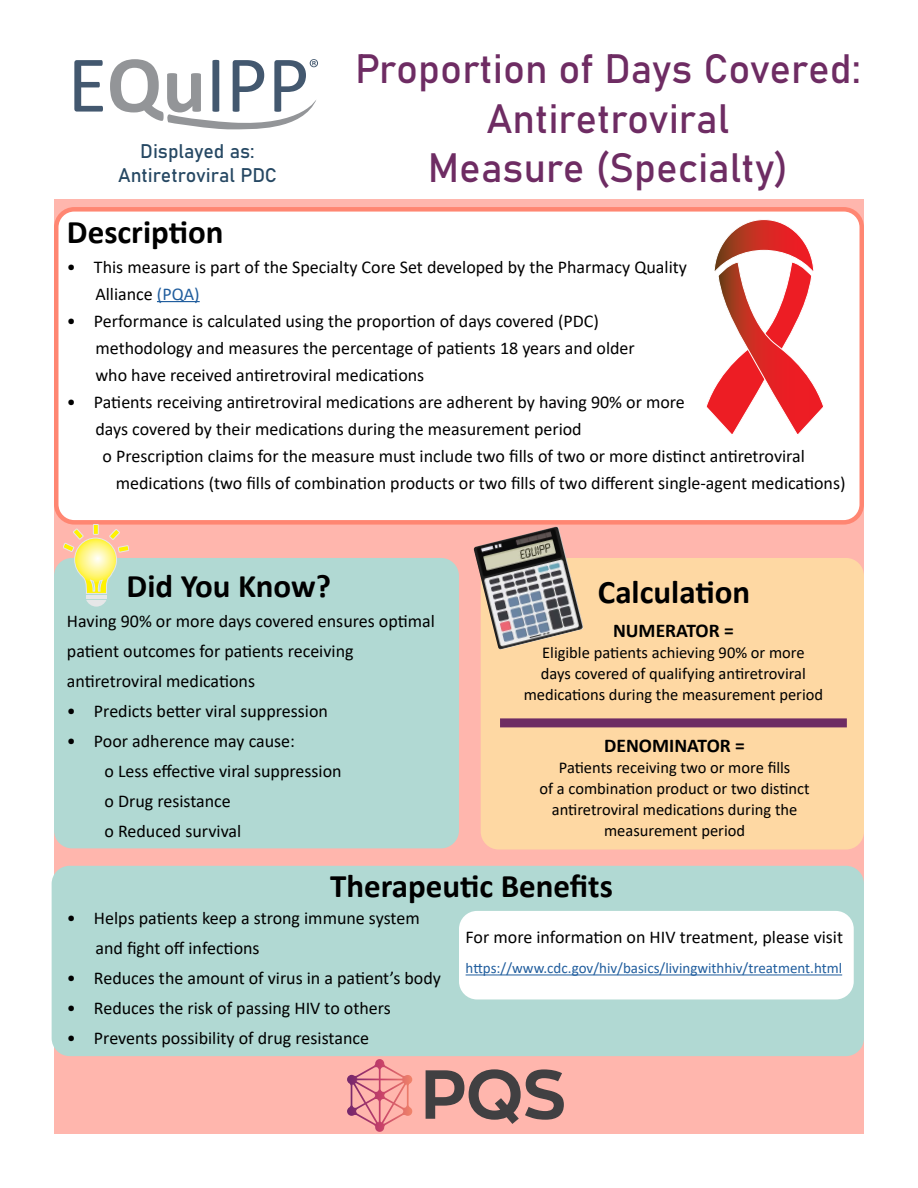
<style>
.page{position:relative;width:918px;height:1188px;background:#fff}
.page>*{position:absolute;margin:0;border:0;box-sizing:border-box;transform-origin:0 0}
.t1{font:40.5px/49.5px "Bahnschrift";color:#6e2c63;text-align:center}
.t2{font:700 33px "Calibri";color:#000}
.t3{font:19.5px/24px "Bahnschrift";color:#264863;text-align:center}
.t4{font:700 19.5px "Calibri";color:#000}
.t5{font:18px/30px "Calibri";color:#000}
.t6{font:16.5px/21px "Calibri";color:#000;text-align:center}
.t7{font:15px "Calibri";color:#215e9e}
.s1{color:#215e9e}
</style>
<div class="page">
<div style="left:54px;top:200px;width:810px;height:934px;background:#ffb6ad"></div>
<div style="left:56px;top:209px;width:806px;height:313px;background:#fff;border-radius:18px"></div>
<div style="left:54px;top:207px;width:810px;height:318px;border:4px solid #ff8672;border-radius:18px"></div>
<hr style="left:157px;top:301px;width:43px;height:1px;background:#215e9e">
<div style="left:54px;top:558px;width:405px;height:290px;background:#b1d9d3;border-radius:18px"></div>
<div style="left:481px;top:558px;width:383px;height:292px;background:#fed8a3;border-radius:18px"></div>
<div style="left:500px;top:718px;width:347px;height:9px;background:#6e2c63"></div>
<div style="left:52px;top:866px;width:812px;height:190px;background:#b1d9d3;border-radius:18px"></div>
<svg style="left:706px;top:219px;width:118px;height:215px"></svg>
<hr style="left:86px;top:596px;width:20px;height:3px;background:#e6e7e8">
<svg style="left:86px;top:600px;width:20px;height:7px"></svg>
<div style="left:93px;top:524px;width:5px;height:10px;background:#fff200"></div>
<div style="left:93px;top:524px;width:6px;height:11px;border:1px solid #e6e7e8"></div>
<svg style="left:63px;top:528px;width:66px;height:66px"></svg>
<img style="left:474px;top:527px;width:82px;height:123px">
<div style="left:459px;top:911px;width:395px;height:88px;background:#fff;border-radius:18px"></div>
<hr style="left:466px;top:974px;width:376px;height:1px;background:#215e9e">
<svg style="left:74px;top:60px;width:29px;height:52px"></svg>
<svg style="left:110px;top:59px;width:208px;height:70px"></svg>
<svg style="left:347px;top:1059px;width:60px;height:73px"></svg>
<svg style="left:426px;top:1069px;width:138px;height:55px"></svg>
<p class="t3" style="left:118px;top:138px;width:160px">Displayed as:<br>Antiretroviral PDC</p>
<h2 class="t2" style="left:67px;top:209px;width:158px">Description</h2>
<h1 class="t1" style="left:355px;top:41px;width:507px">Proportion of Days Covered:<br>Antiretroviral<br>Measure (Specialty)</h1>
<p class="t5" style="left:95px;top:253px;width:593px;line-height:27px;text-indent:-28px">• This measure is part of the Specialty Core Set developed by the Pharmacy Quality<br>Alliance <span class="s1">(PQA)</span></p>
<p class="t5" style="left:95px;top:307px;width:541px;line-height:27px;text-indent:-28px">• Performance is calculated using the proportion of days covered (PDC) methodology and measures the percentage of patients 18 years and older who have received antiretroviral medications</p>
<p class="t5" style="left:67px;top:386px;width:619px">• Patients receiving antiretroviral medications are adherent by having 90% or more</p>
<p class="t5" style="left:95px;top:413px;width:488px">days covered by their medications during the measurement period</p>
<p class="t5" style="left:103px;top:440px;width:704px">o Prescription claims for the measure must include two fills of two or more distinct antiretroviral</p>
<p class="t5" style="left:116px;top:467px;width:731px">medications (two fills of combination products or two fills of two different single-agent medications)</p>
<h2 class="t2" style="left:127px;top:563px;width:206px">Did You Know?</h2>
<p class="t5" style="left:67px;top:606px;width:369px">Having 90% or more days covered ensures optimal patient outcomes for patients receiving antiretroviral medications</p>
<p class="t5" style="left:67px;top:696px;width:263px">• Predicts better viral suppression</p>
<p class="t5" style="left:104px;top:726px;width:239px;text-indent:-37px">• Poor adherence may cause:<br>o Less effective viral suppression o Drug resistance<br>o Reduced survival</p>
<p class="t4" style="left:604px;top:732px;width:142px">DENOMINATOR =</p>
<h2 class="t2" style="left:598px;top:569px;width:154px">Calculation</h2>
<p class="t4" style="left:613px;top:617px;width:122px">NUMERATOR =</p>
<p class="t6" style="left:524px;top:642px;width:301px">Eligible patients achieving 90% or more<br>days covered of qualifying antiretroviral medications during the measurement period</p>
<p class="t6" style="left:540px;top:757px;width:272px">Patients receiving two or more fills<br>of a combination product or two distinct antiretroviral medications during the measurement period</p>
<h2 class="t2" style="left:330px;top:863px;width:284px">Therapeutic Benefits</h2>
<p class="t5" style="left:466px;top:922px;width:379px">For more information on HIV treatment, please visit</p>
<p class="t7" style="left:466px;top:958px;width:378px">https://www.cdc.gov/hiv/basics/livingwithhiv/treatment.html</p>
<p class="t5" style="left:95px;top:903px;width:326px;text-indent:-28px">• Helps patients keep a strong immune system and fight off infections</p>
<p class="t5" style="left:67px;top:963px;width:375px">• Reduces the amount of virus in a patient’s body</p>
<p class="t5" style="left:67px;top:993px;width:325px">• Reduces the risk of passing HIV to others</p>
<p class="t5" style="left:67px;top:1023px;width:304px">• Prevents possibility of drug resistance</p>
</div>
